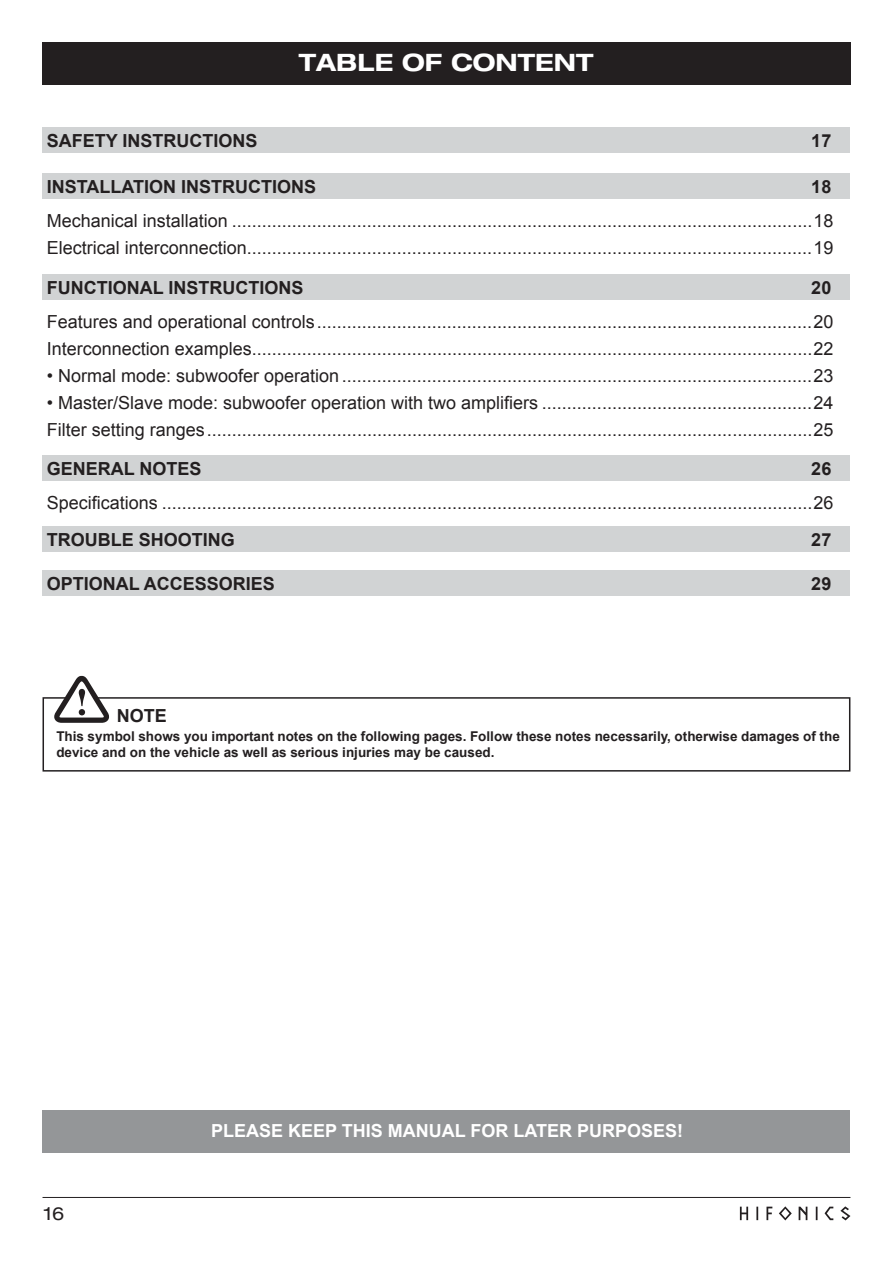
<style>
.page{position:relative;width:893px;height:1263px;background:#fff}
.page>*{position:absolute;margin:0;border:0;box-sizing:border-box;transform-origin:0 0}
.t1{font:700 expanded 24px "Helvetica Neue";color:#fff}
.t2{font:18px/27px "Arial";color:#231f20}
.t3{font:700 18px "Arial";color:#231f20}
.t4{font:700 18px "Arial";color:#fff}
.t5{font:expanded 18px "Helvetica Neue";color:#231f20}
.t6{font:700 13.5px/16.2px "Arial";color:#231f20}
</style>
<div class="page">
<hr style="left:43px;top:1197px;width:807px;height:1px;background:#231f20">
<div style="left:42px;top:43px;width:808px;height:42px;background:#231f20"></div>
<svg style="left:740px;top:1206px;width:110px;height:14px"></svg>
<div style="left:43px;top:128px;width:807px;height:25px;background:#d1d3d4"></div>
<div style="left:43px;top:1110px;width:807px;height:42px;background:#949698"></div>
<div style="left:43px;top:173px;width:807px;height:26px;background:#d1d3d4"></div>
<div style="left:43px;top:275px;width:807px;height:25px;background:#d1d3d4"></div>
<div style="left:43px;top:456px;width:807px;height:25px;background:#d1d3d4"></div>
<div style="left:43px;top:526px;width:807px;height:26px;background:#d1d3d4"></div>
<div style="left:43px;top:571px;width:807px;height:25px;background:#d1d3d4"></div>
<div style="left:43px;top:697px;width:807px;height:74px;border:2px solid #231f20"></div>
<svg style="left:52px;top:676px;width:59px;height:47px"></svg>
<h1 class="t1" style="left:299px;top:48px;width:296px">TABLE OF CONTENT</h1>
<p class="t3" style="left:47px;top:129px;width:212px">SAFETY INSTRUCTIONS</p>
<p class="t3" style="left:811px;top:129px;width:22px">17</p>
<p class="t3" style="left:47px;top:174px;width:271px">INSTALLATION INSTRUCTIONS</p>
<p class="t3" style="left:811px;top:174px;width:22px">18</p>
<p class="t2" style="left:47px;top:207px;width:788px">Mechanical installation ....................................................................................................................18<br>Electrical interconnection.................................................................................................................19</p>
<p class="t3" style="left:47px;top:276px;width:258px">FUNCTIONAL INSTRUCTIONS</p>
<p class="t3" style="left:811px;top:276px;width:22px">20</p>
<p class="t2" style="left:47px;top:308px;width:788px">Features and operational controls...................................................................................................20<br>Interconnection examples................................................................................................................22</p>
<p class="t2" style="left:47px;top:362px;width:788px">• Normal mode: subwoofer operation ..............................................................................................23</p>
<p class="t2" style="left:47px;top:389px;width:788px">• Master/Slave mode: subwoofer operation with two amplifiers ......................................................24<br>Filter setting ranges.........................................................................................................................25</p>
<p class="t3" style="left:47px;top:457px;width:156px">GENERAL NOTES</p>
<p class="t3" style="left:811px;top:457px;width:22px">26</p>
<p class="t2" style="left:47px;top:490px;width:788px">Specifications ..................................................................................................................................26</p>
<p class="t3" style="left:47px;top:528px;width:190px">TROUBLE SHOOTING</p>
<p class="t3" style="left:811px;top:528px;width:22px">27</p>
<p class="t3" style="left:47px;top:572px;width:230px">OPTIONAL ACCESSORIES</p>
<p class="t3" style="left:811px;top:572px;width:22px">29</p>
<p class="t3" style="left:117px;top:704px;width:52px">NOTE</p>
<p class="t6" style="left:56px;top:729px;width:785px">This symbol shows you important notes on the following pages. Follow these notes necessarily, otherwise damages of the device and on the vehicle as well as serious injuries may be caused.</p>
<p class="t5" style="left:44px;top:1202px;width:22px">16</p>
<p class="t4" style="left:211px;top:1119px;width:474px">PLEASE KEEP THIS MANUAL FOR LATER PURPOSES!</p>
</div>
